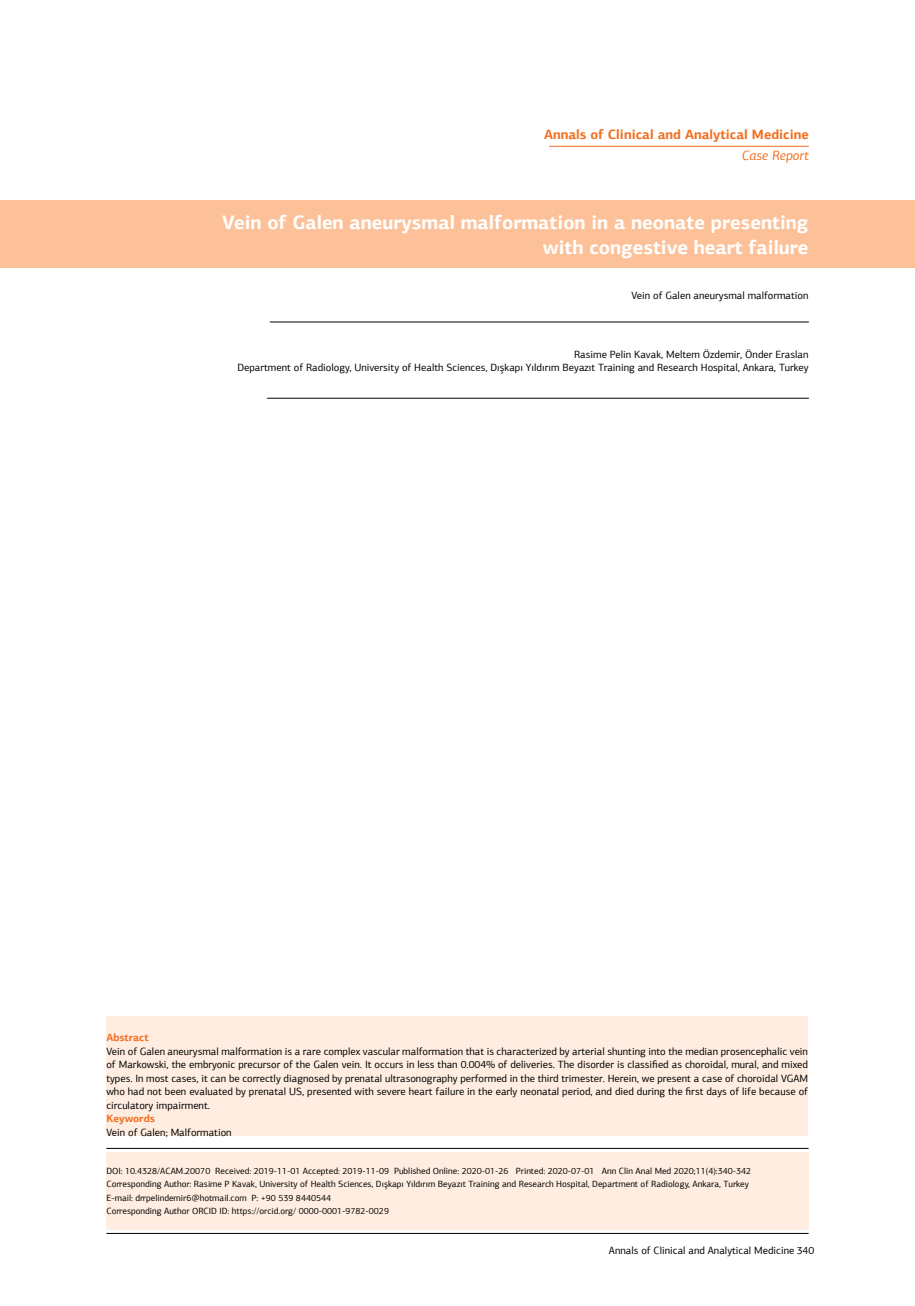
<style>
.page{position:relative;width:915px;height:1306px;background:#fff}
.page>*{position:absolute;margin:0;border:0;box-sizing:border-box;transform-origin:0 0}
.t1{font:700 19.5px/25.5px "PF Agora Sans Pro";color:#fff;text-align:right}
.t2{font:700 13.5px "PF Agora Sans Pro";color:#f36f21}
.t3{font:italic 13.5px "PF Agora Sans Pro";color:#f36f21}
.t4{font:10.5px/13.5px "PF Agora Sans Pro";color:#000;text-align:right}
.t5{font:700 10.5px "PF Agora Sans Pro";color:#f36f21}
.t6{font:9px/13.5px "PF Agora Sans Pro";color:#000}
</style>
<div class="page">
<hr style="left:106px;top:1233px;width:702px;height:1px;background:#000">
<div style="left:0;top:200px;width:914px;height:68px;background:#fcc198"></div>
<hr style="left:106px;top:1148px;width:702px;height:1px;background:#000">
<hr style="left:270px;top:322px;width:538px;height:1px;background:#000">
<hr style="left:267px;top:398px;width:541px;height:1px;background:#000">
<hr style="left:549px;top:146px;width:259px;height:1px;background:#f36f21">
<div style="left:106px;top:1151px;width:702px;height:78px;background:#feede0"></div>
<div style="left:106px;top:1016px;width:701px;height:119px;background:#feede0"></div>
<p class="t2" style="left:544px;top:126px;width:266px">Annals of Clinical and Analytical Medicine</p>
<p class="t3" style="left:741px;top:147px;width:68px">Case Report</p>
<h1 class="t1" style="left:222px;top:209px;width:588px">Vein of Galen aneurysmal malformation in a neonate presenting with congestive heart failure</h1>
<p class="t4" style="left:631px;top:288px;width:178px">Vein of Galen aneurysmal malformation</p>
<p class="t4" style="left:237px;top:347px;width:572px">Rasime Pelin Kavak, Meltem Özdemir, Önder Eraslan<br>Department of Radiology, University of Health Sciences, Dışkapı Yıldırım Beyazıt Training and Research Hospital, Ankara, Turkey</p>
<p class="t5" style="left:106px;top:1031px;width:44px">Abstract</p>
<p class="t4" style="left:106px;top:1044px;width:703px;text-align:justify">Vein of Galen aneurysmal malformation is a rare complex vascular malformation that is characterized by arterial shunting into the median prosencephalic vein of Markowski, the embryonic precursor of the Galen vein. It occurs in less than 0.004% of deliveries. The disorder is classified as choroidal, mural, and mixed types. In most cases, it can be correctly diagnosed by prenatal ultrasonography performed in the third trimester. Herein, we present a case of choroidal VGAM who had not been evaluated by prenatal US, presented with severe heart failure in the early neonatal period, and died during the first days of life because of circulatory impairment.</p>
<p class="t5" style="left:106px;top:1112px;width:50px">Keywords</p>
<p class="t4" style="left:106px;top:1125px;width:127px">Vein of Galen; Malformation</p>
<p class="t6" style="left:106px;top:1164px;width:646px">DOI: 10.4328/ACAM.20070 Received: 2019-11-01 Accepted: 2019-11-09 Published Online: 2020-01-26 Printed: 2020-07-01 Ann Clin Anal Med 2020;11(4):340-342<br>Corresponding Author: Rasime P Kavak, University of Health Sciences, Dışkapı Yıldırım Beyazıt Training and Research Hospital, Department of Radiology, Ankara, Turkey E-mail: drrpelindemir6@hotmail.com P: +90 539 8440544<br>Corresponding Author ORCID ID: https://orcid.org/ 0000-0001-9782-0029</p>
<p class="t4" style="left:608px;top:1243px;width:207px">Annals of Clinical and Analytical Medicine 340</p>
</div>
